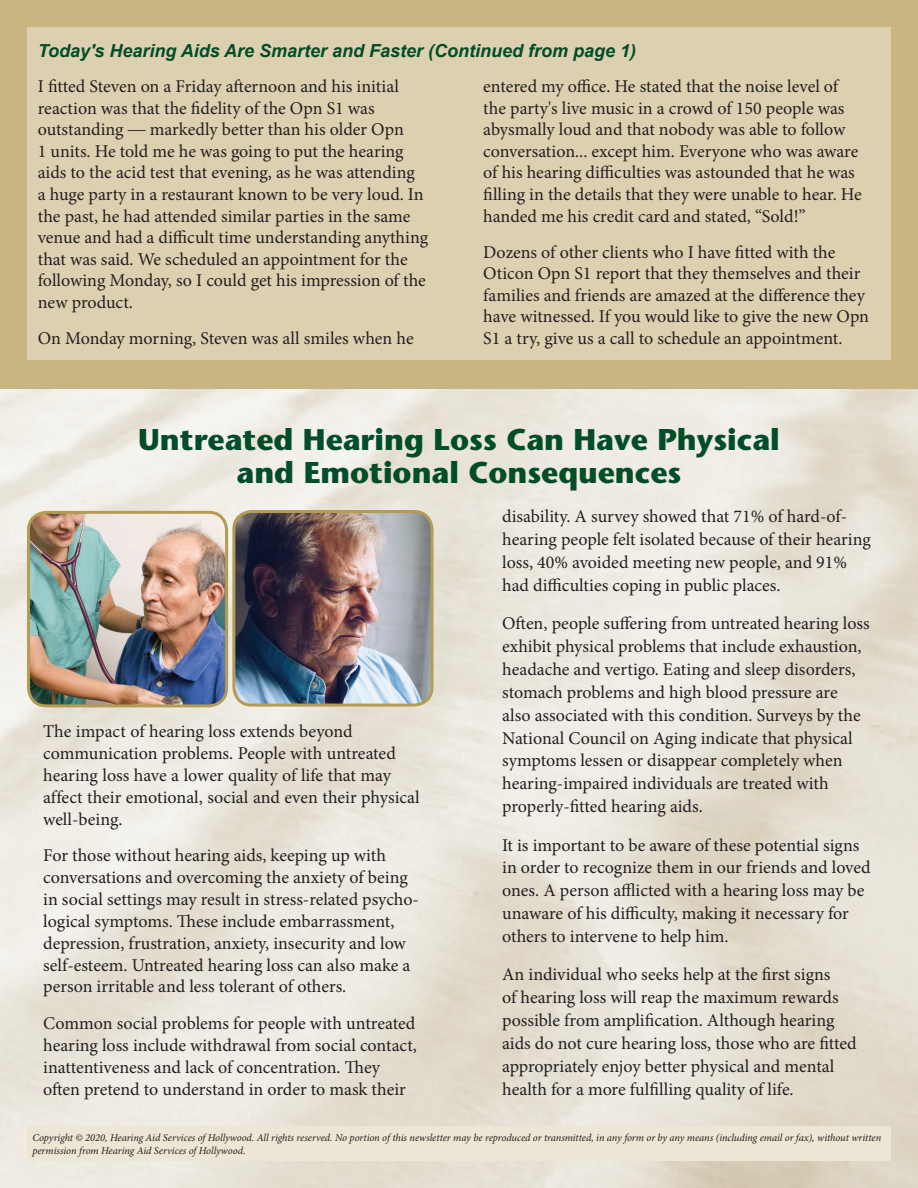
<style>
.page{position:relative;width:918px;height:1188px;background:#fff}
.page>*{position:absolute;margin:0;border:0;box-sizing:border-box;transform-origin:0 0}
.t1{font:700 30px "Stone Sans";color:#014d27}
.t2{font:18px/22.8px "Minion Pro";color:#231f20}
.t3{font:italic 700 18px "Arial";color:#014d27}
.t4{font:italic 10.5px/12.6px "Minion Pro";letter-spacing:-.005em;color:#231f20}
.s1{font-family:"Galliard"}
</style>
<div class="page">
<div style="left:0;top:0;width:918px;height:389px;background:#c8b581"></div>
<div style="left:27px;top:1126px;width:864px;height:35px;background:#ede6d4"></div>
<div style="left:27px;top:27px;width:864px;height:41px;background:#ddd0b0"></div>
<div style="left:446px;top:68px;width:26px;height:292px;background:#ddd0b0"></div>
<img style="left:28px;top:512px;width:199px;height:194px">
<div style="left:27px;top:511px;width:201px;height:196px;border:3px solid #b49c55;border-radius:18px"></div>
<img style="left:234px;top:512px;width:198px;height:193px">
<div style="left:232px;top:510px;width:201px;height:197px;border:3px solid #b49c55;border-radius:18px"></div>
<div style="left:472px;top:68px;width:419px;height:292px;background:#ddd0b0"></div>
<div style="left:27px;top:68px;width:419px;height:292px;background:#ddd0b0"></div>
<p class="t3" style="left:38px;top:39px;width:600px">Today's Hearing Aids Are Smarter and Faster (Continued from page 1)</p>
<p class="t2" style="left:38px;top:75px;width:392px;line-height:21.6px">I fitted Steven on a Friday afternoon and his initial reaction was that the fidelity of the Opn S1 was outstanding <span class="s1">—</span> markedly better than his older Opn<br>1 units. He told me he was going to put the hearing aids to the acid test that evening, as he was attending<br>a huge party in a restaurant known to be very loud. In the past, he had attended similar parties in the same venue and had a difficult time understanding anything that was said. We scheduled an appointment for the following Monday, so I could get his impression of the new product.</p>
<p class="t2" style="left:38px;top:327px;width:377px">On Monday morning, Steven was all smiles when he</p>
<p class="t2" style="left:483px;top:75px;width:380px;line-height:21.6px">entered my office. He stated that the noise level of the party's live music in a crowd of 150 people was abysmally loud and that nobody was able to follow conversation... except him. Everyone who was aware of his hearing difficulties was astounded that he was filling in the details that they were unable to hear. He handed me his credit card and stated, “Sold!”</p>
<p class="t2" style="left:483px;top:241px;width:387px;line-height:21.6px">Dozens of other clients who I have fitted with the Oticon Opn S1 report that they themselves and their families and friends are amazed at the difference they have witnessed. If you would like to give the new Opn S1 a try, give us a call to schedule an appointment.</p>
<p class="t1" style="left:138px;top:421px;width:643px">Untreated Hearing Loss Can Have Physical</p>
<p class="t1" style="left:237px;top:454px;width:446px">and Emotional Consequences</p>
<p class="t2" style="left:502px;top:505px;width:370px">disability. A survey showed that 71% of hard-of&shy;hearing people felt isolated because of their hearing loss, 40% avoided meeting new people, and 91% had difficulties coping in public places.</p>
<p class="t2" style="left:502px;top:612px;width:369px">Often, people suffering from untreated hearing loss exhibit physical problems that include exhaustion, headache and vertigo. Eating and sleep disorders, stomach problems and high blood pressure are also associated with this condition. Surveys by the National Council on Aging indicate that physical symptoms lessen or disappear completely when hearing-impaired individuals are treated with properly-fitted hearing aids.</p>
<p class="t2" style="left:502px;top:834px;width:370px">It is important to be aware of these potential signs in order to recognize them in our friends and loved ones. A person afflicted with a hearing loss may be unaware of his difficulty, making it necessary for others to intervene to help him.</p>
<p class="t2" style="left:502px;top:963px;width:356px">An individual who seeks help at the first signs<br>of hearing loss will reap the maximum rewards possible from amplification. Although hearing aids do not cure hearing loss, those who are fitted appropriately enjoy better physical and mental health for a more fulfilling quality of life.</p>
<p class="t2" style="left:43px;top:720px;width:311px">The impact of hearing loss extends beyond</p>
<p class="t2" style="left:43px;top:743px;width:378px;line-height:21.9px">communication problems. People with untreated hearing loss have a lower quality of life that may affect their emotional, social and even their physical well-being.</p>
<p class="t2" style="left:43px;top:844px;width:344px">For those without hearing aids, keeping up with</p>
<p class="t2" style="left:43px;top:866px;width:366px">conversations and overcoming the anxiety of being</p>
<p class="t2" style="left:43px;top:888px;width:377px;line-height:21.9px">in social settings may result in stress-related psycho&shy;logical symptoms. These include embarrassment, depression, frustration, anxiety, insecurity and low self-esteem. Untreated hearing loss can also make a person irritable and less tolerant of others.</p>
<p class="t2" style="left:43px;top:1012px;width:375px;line-height:21.9px">Common social problems for people with untreated hearing loss include withdrawal from social contact, inattentiveness and lack of concentration. They often pretend to understand in order to mask their</p>
<p class="t4" style="left:32px;top:1132px;width:850px">Copyright © 2020, Hearing Aid Services of Hollywood. All rights reserved. No portion of this newsletter may be reproduced or transmitted, in any form or by any means (including email or fax), without written permission from Hearing Aid Services of Hollywood.</p>
</div>
